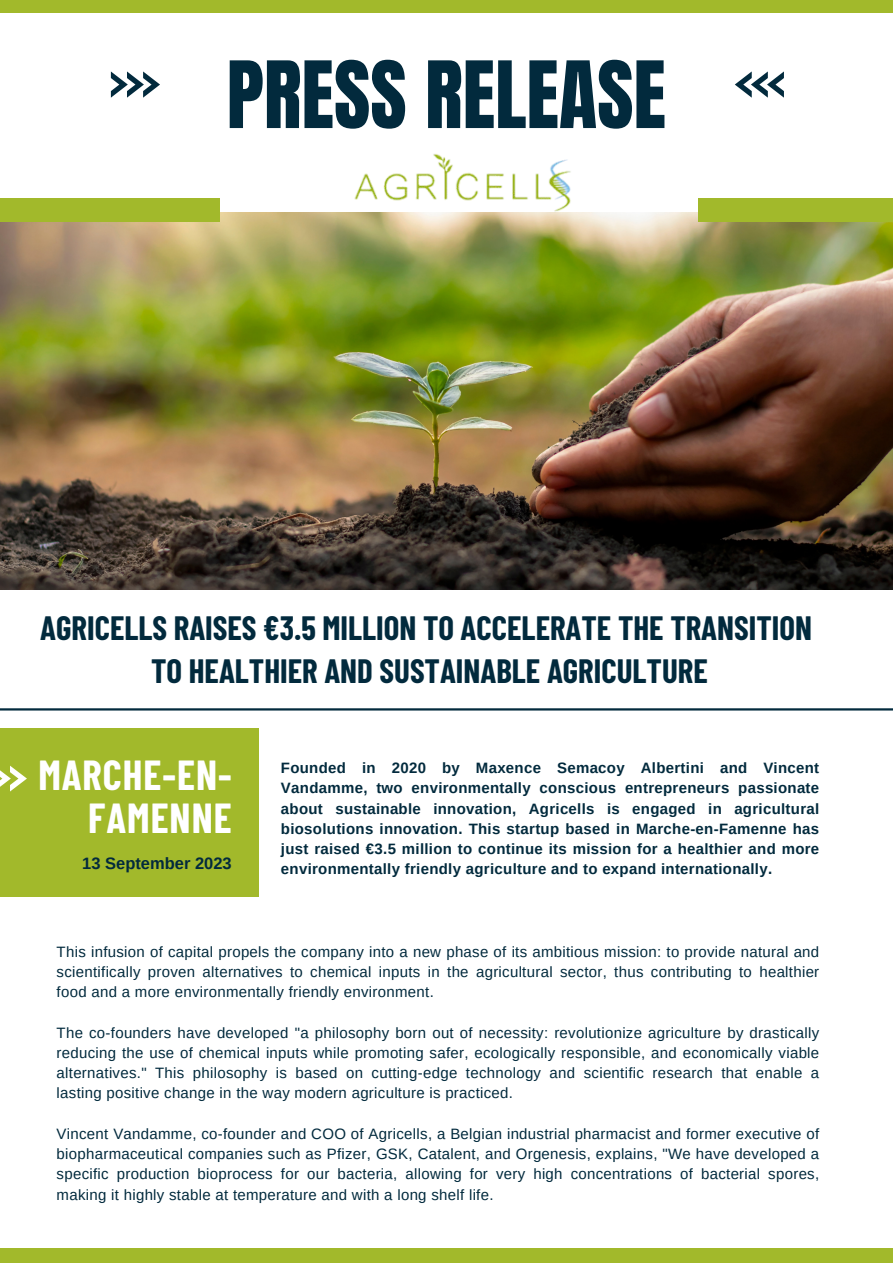
<style>
.page{position:relative;width:893px;height:1264px;background:#fff}
.page>*{position:absolute;margin:0;border:0;box-sizing:border-box;transform-origin:0 0}
.t1{font:78.75px "Anton";color:#022a3d}
.t2{font:700 40.95px/42.8px "Barlow Condensed";letter-spacing:.025em;color:#fff;text-align:right}
.t3{font:700 33px/42.8px "Barlow Condensed";color:#022a3d;text-align:center}
.t4{font:700 16.5px "Arimo";color:#022a3d}
.t5{font:15px/20.2px "Arimo";letter-spacing:.02em;color:#022a3d;text-align:justify}
.t6{font:700 15px/20.2px "Arimo";letter-spacing:.02em;color:#022a3d;text-align:justify}
</style>
<div class="page">
<img style="left:0;top:212px;width:892px;height:377px">
<div style="left:0;top:198px;width:220px;height:23px;background:#a2b92b"></div>
<div style="left:698px;top:198px;width:194px;height:23px;background:#a2b92b"></div>
<svg style="left:111px;top:71px;width:49px;height:26px"></svg>
<svg style="left:735px;top:71px;width:48px;height:26px"></svg>
<div style="left:0;top:0;width:892px;height:12px;background:#a2b92b"></div>
<div style="left:0;top:1248px;width:892px;height:14px;background:#a2b92b"></div>
<hr style="left:0;top:708px;width:892px;height:2px;background:#022a3d">
<div style="left:0;top:728px;width:259px;height:168px;background:#a2b92b"></div>
<svg style="left:0;top:765px;width:27px;height:26px"></svg>
<img style="left:321px;top:153px;width:276px;height:66px">
<h1 class="t1" style="left:227px;top:55px;width:440px">PRESS RELEASE</h1>
<h3 class="t3" style="left:40px;top:605px;width:773px">AGRICELLS RAISES €3.5 MILLION TO ACCELERATE THE TRANSITION<br>TO HEALTHIER AND SUSTAINABLE AGRICULTURE</h3>
<h2 class="t2" style="left:38px;top:752px;width:195px">MARCHE-EN-<br>FAMENNE</h2>
<p class="t4" style="left:82px;top:851px;width:151px">13 September 2023</p>
<p class="t6" style="left:281px;top:758px;width:540px">Founded in 2020 by Maxence Semacoy Albertini and Vincent Vandamme, two environmentally conscious entrepreneurs passionate about sustainable innovation, Agricells is engaged in agricultural biosolutions innovation. This startup based in Marche-en-Famenne has just raised €3.5 million to continue its mission for a healthier and more environmentally friendly agriculture and to expand internationally.</p>
<p class="t5" style="left:57px;top:941px;width:764px">This infusion of capital propels the company into a new phase of its ambitious mission: to provide natural and scientifically proven alternatives to chemical inputs in the agricultural sector, thus contributing to healthier food and a more environmentally friendly environment.</p>
<p class="t5" style="left:57px;top:1022px;width:764px">The co-founders have developed "a philosophy born out of necessity: revolutionize agriculture by drastically reducing the use of chemical inputs while promoting safer, ecologically responsible, and economically viable alternatives." This philosophy is based on cutting-edge technology and scientific research that enable a lasting positive change in the way modern agriculture is practiced.</p>
<p class="t5" style="left:57px;top:1123px;width:764px">Vincent Vandamme, co-founder and COO of Agricells, a Belgian industrial pharmacist and former executive of biopharmaceutical companies such as Pfizer, GSK, Catalent, and Orgenesis, explains, "We have developed a specific production bioprocess for our bacteria, allowing for very high concentrations of bacterial spores, making it highly stable at temperature and with a long shelf life.</p>
</div>
